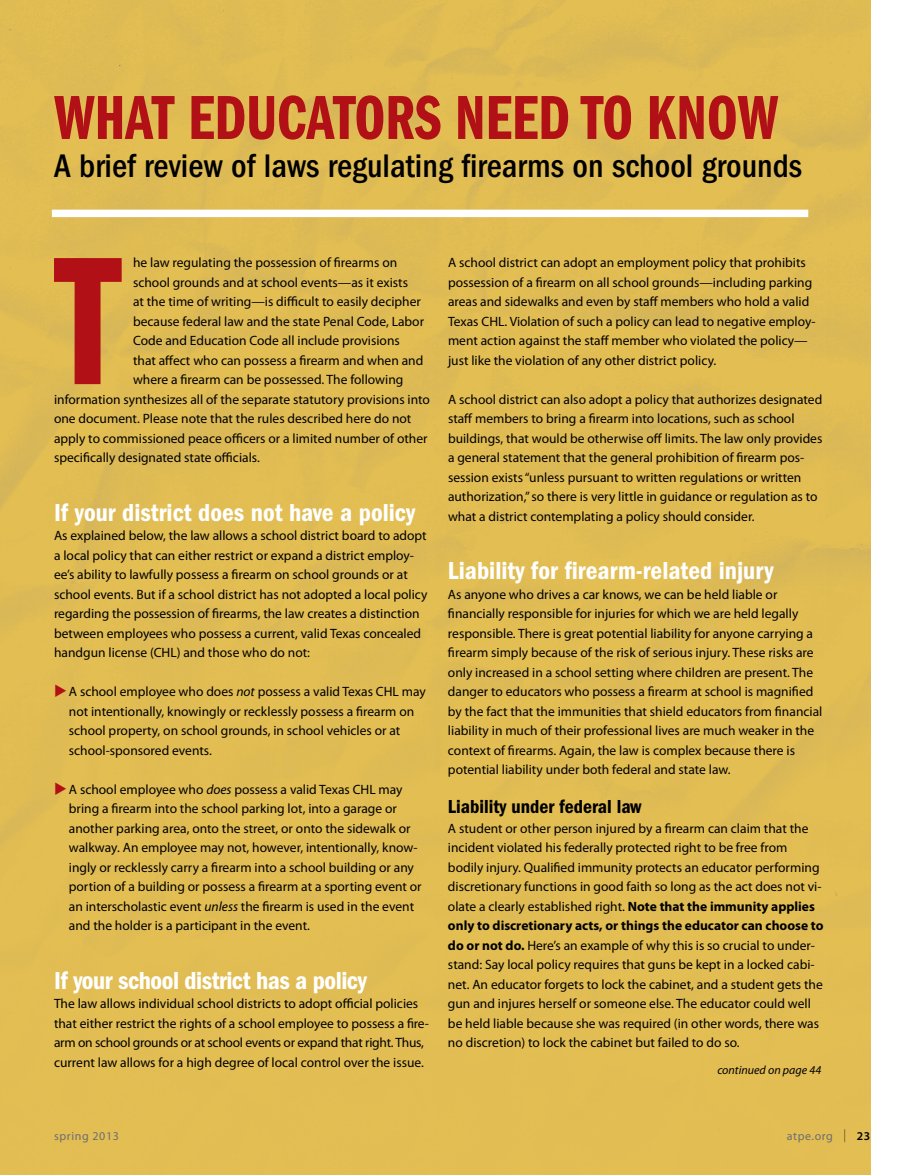
<style>
.page{position:relative;width:905px;height:1175px;background:#fff}
.page>*{position:absolute;margin:0;border:0;box-sizing:border-box;transform-origin:0 0}
.t1{font:188.85px "Franklin Gothic Demi Cmpr";color:#b11116}
.t2{font:64.35px "Franklin Gothic Demi Cmpr";color:#b11116}
.t3{font:500 condensed 33.75px "Franklin Gothic";color:#000}
.t4{font:600 condensed 25.5px "Franklin Gothic";color:#fff}
.t5{font:600 condensed 25.5px "Franklin Gothic";letter-spacing:-.02em;color:#fff}
.t6{font:600 condensed 19.5px "Franklin Gothic";color:#000}
.t7{font:13.5px/19.5px "Myriad Pro";color:#000}
.t8{font:12px "Myriad Pro";letter-spacing:.05em;color:#6d6e71}
.t9{font:italic 12px "Myriad Pro";color:#000}
.s1{color:#b11116}
.s2{font-style:italic}
.s3{font-weight:700}
.s4{font-size:12.9px;color:#000}
.s5{font-weight:600;color:#000}
</style>
<div class="page">
<div style="left:0;top:0;width:870px;height:1174px;background:#e2bd53"></div>
<div style="left:52px;top:210px;width:756px;height:7px;background:#fff"></div>
<h2 class="t2" style="left:54px;top:82px;width:725px">WHAT EDUCATORS NEED TO KNOW</h2>
<h3 class="t3" style="left:54px;top:147px;width:749px">A brief review of laws regulating firearms on school grounds</h3>
<h1 class="t1" style="left:54px;top:218px;width:69px">T</h1>
<p class="t7" style="left:133px;top:253px;width:266px">he law regulating the possession of firearms on</p>
<p class="t7" style="left:133px;top:272px;width:276px">school grounds and at school events—as it exists</p>
<p class="t7" style="left:133px;top:292px;width:289px">at the time of writing—is difficult to easily decipher</p>
<p class="t7" style="left:133px;top:311px;width:292px">because federal law and the state Penal Code, Labor</p>
<p class="t7" style="left:133px;top:331px;width:268px">Code and Education Code all include provisions</p>
<p class="t7" style="left:133px;top:350px;width:292px">that affect who can possess a firearm and when and</p>
<p class="t7" style="left:133px;top:370px;width:272px">where a firearm can be possessed. The following</p>
<p class="t7" style="left:54px;top:389px;width:377px">information synthesizes all of the separate statutory provisions into</p>
<p class="t7" style="left:54px;top:409px;width:359px">one document. Please note that the rules described here do not</p>
<p class="t7" style="left:54px;top:428px;width:375px">apply to commissioned peace officers or a limited number of other</p>
<p class="t7" style="left:54px;top:448px;width:207px">specifically designated state officials.</p>
<h3 class="t4" style="left:54px;top:497px;width:363px">If your district does not have a policy</h3>
<p class="t7" style="left:54px;top:526px;width:375px">As explained below, the law allows a school district board to adopt a local policy that can either restrict or expand a district employ&shy;ee’s ability to lawfully possess a firearm on school grounds or at school events. But if a school district has not adopted a local policy regarding the possession of firearms, the law creates a distinction between employees who possess a current, valid Texas concealed handgun license (CHL) and those who do not:</p>
<p class="t7" style="left:69px;top:682px;width:358px;text-indent:-15px"><span class="s1">◆</span>A school employee who does <span class="s2">not</span> possess a valid Texas CHL may not intentionally, knowingly or recklessly possess a firearm on school property, on school grounds, in school vehicles or at school-sponsored events.</p>
<p class="t7" style="left:69px;top:779px;width:354px;text-indent:-15px"><span class="s1">◆</span>A school employee who <span class="s2">does</span> possess a valid Texas CHL may bring a firearm into the school parking lot, into a garage or another parking area, onto the street, or onto the sidewalk or walkway. An employee may not, however, intentionally, know&shy;ingly or recklessly carry a firearm into a school building or any portion of a building or possess a firearm at a sporting event or an interscholastic event <span class="s2">unless</span> the firearm is used in the event and the holder is a participant in the event.</p>
<h3 class="t5" style="left:54px;top:965px;width:314px">If your school district has a policy</h3>
<p class="t7" style="left:54px;top:994px;width:376px">The law allows individual school districts to adopt official policies that either restrict the rights of a school employee to possess a fire&shy;arm on school grounds or at school events or expand that right. Thus, current law allows for a high degree of local control over the issue.</p>
<p class="t7" style="left:448px;top:253px;width:369px">A school district can adopt an employment policy that prohibits possession of a firearm on all school grounds—including parking areas and sidewalks and even by staff members who hold a valid Texas CHL. Violation of such a policy can lead to negative employ&shy;ment action against the staff member who violated the policy— just like the violation of any other district policy.</p>
<p class="t7" style="left:448px;top:389px;width:376px">A school district can also adopt a policy that authorizes designated staff members to bring a firearm into locations, such as school buildings, that would be otherwise off limits. The law only provides a general statement that the general prohibition of firearm pos&shy;session exists “unless pursuant to written regulations or written authorization,” so there is very little in guidance or regulation as to what a district contemplating a policy should consider.</p>
<h3 class="t4" style="left:448px;top:556px;width:327px">Liability for firearm-related injury</h3>
<p class="t7" style="left:448px;top:584px;width:376px">As anyone who drives a car knows, we can be held liable or financially responsible for injuries for which we are held legally responsible. There is great potential liability for anyone carrying a firearm simply because of the risk of serious injury. These risks are only increased in a school setting where children are present. The danger to educators who possess a firearm at school is magnified by the fact that the immunities that shield educators from financial liability in much of their professional lives are much weaker in the context of firearms. Again, the law is complex because there is potential liability under both federal and state law.</p>
<h3 class="t6" style="left:448px;top:795px;width:195px">Liability under federal law</h3>
<p class="t7" style="left:448px;top:818px;width:377px">A student or other person injured by a firearm can claim that the incident violated his federally protected right to be free from bodily injury. Qualified immunity protects an educator performing discretionary functions in good faith so long as the act does not vi&shy;olate a clearly established right. <span class="s3">Note that the immunity applies only to discretionary acts, or things the educator can choose to do or not do.</span> Here’s an example of why this is so crucial to under&shy;stand: Say local policy requires that guns be kept in a locked cabi&shy;net. An educator forgets to lock the cabinet, and a student gets the gun and injures herself or someone else. The educator could well be held liable because she was required (in other words, there was no discretion) to lock the cabinet but failed to do so.</p>
<p class="t9" style="left:717px;top:1063px;width:105px">continued on page 44</p>
<p class="t8" style="left:54px;top:1129px;width:66px">spring 2013</p>
<p class="t8" style="left:786px;top:1129px;width:85px">atpe.org <span class="s4">|</span> <span class="s5">23</span></p>
</div>
